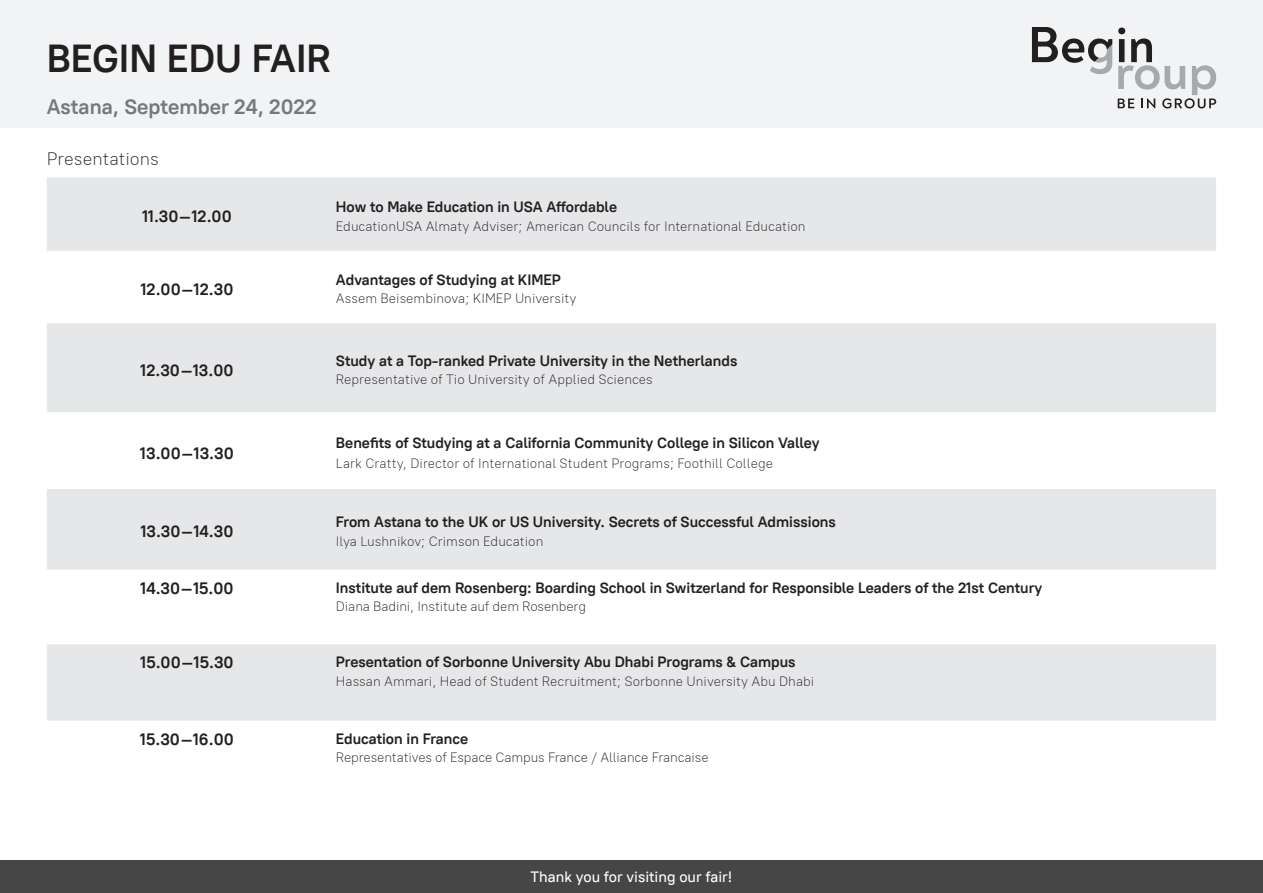
<style>
.page{position:relative;width:1263px;height:893px;background:#fff}
.page>*{position:absolute;margin:0;border:0;box-sizing:border-box;transform-origin:0 0}
.t1{font:700 39px "PT Root UI";color:#231f20}
.t2{font:700 21px "PT Root UI";color:#76787b}
.PRESENTATION{font:300 18px "PT Root UI";color:#231f20}
.TIME{font:700 16.5px "PT Root UI";color:#231f20}
.TASK{font:700 15px "PT Root UI";color:#231f20}
.NAME{font:700 15px "PT Root UI";color:#231f20}
.t3{font:500 15px "PT Root UI";color:#fff}
.NAME-2{font:300 13.5px "PT Root UI";color:#231f20}
.TASK-2{font:300 13.5px "PT Root UI";color:#231f20}
</style>
<div class="page">
<div style="left:0;top:0;width:1263px;height:128px;background:#f2f3f4"></div>
<div style="left:0;top:860px;width:1263px;height:33px;background:#464646"></div>
<svg style="left:1118px;top:28px;width:98px;height:80px"></svg>
<svg style="left:1032px;top:27px;width:80px;height:47px"></svg>
<div style="left:47px;top:177px;width:1169px;height:544px;background:#e6e7e9"></div>
<svg style="left:47px;top:251px;width:1169px;height:393px"></svg>
<h1 class="t1" style="left:47px;top:33px;width:285px">BEGIN EDU FAIR</h1>
<h2 class="t2" style="left:47px;top:93px;width:271px">Astana, September 24, 2022</h2>
<p class="PRESENTATION" style="left:47px;top:147px;width:114px">Presentations</p>
<p class="TIME" style="left:142px;top:206px;width:91px">11.30–12.00</p>
<p class="TIME" style="left:141px;top:279px;width:94px">12.00–12.30</p>
<p class="TIME" style="left:141px;top:359px;width:95px">12.30–13.00</p>
<p class="TIME" style="left:140px;top:442px;width:95px">13.00–13.30</p>
<p class="TIME" style="left:141px;top:521px;width:94px">13.30–14.30</p>
<p class="TASK" style="left:336px;top:197px;width:283px">How to Make Education in USA Affordable</p>
<p class="NAME-2" style="left:336px;top:217px;width:471px">EducationUSA Almaty Adviser; American Councils for International Education</p>
<p class="TASK" style="left:336px;top:270px;width:227px">Advantages of Studying at KIMEP</p>
<p class="NAME-2" style="left:336px;top:290px;width:242px">Assem Beisembinova; KIMEP University</p>
<p class="TASK" style="left:336px;top:351px;width:403px">Study at a Top-ranked Private University in the Netherlands</p>
<p class="NAME-2" style="left:336px;top:371px;width:318px">Representative of Tio University of Applied Sciences</p>
<p class="TASK" style="left:336px;top:433px;width:485px">Benefits of Studying at a California Community College in Silicon Valley</p>
<p class="TASK-2" style="left:336px;top:455px;width:439px">Lark Cratty, Director of International Student Programs; Foothill College</p>
<p class="TASK" style="left:336px;top:512px;width:501px">From Astana to the UK or US University. Secrets of Successful Admissions</p>
<p class="NAME-2" style="left:336px;top:532px;width:209px">Ilya Lushnikov; Crimson Education</p>
<p class="TIME" style="left:141px;top:578px;width:95px">14.30–15.00</p>
<p class="NAME" style="left:336px;top:578px;width:708px">Institute auf dem Rosenberg: Boarding School in Switzerland for Responsible Leaders of the 21st Century</p>
<p class="NAME-2" style="left:336px;top:598px;width:252px">Diana Badini, Institute auf dem Rosenberg</p>
<p class="TIME" style="left:141px;top:652px;width:95px">15.00–15.30</p>
<p class="TASK" style="left:336px;top:652px;width:461px">Presentation of Sorbonne University Abu Dhabi Programs &amp; Campus</p>
<p class="NAME-2" style="left:336px;top:672px;width:480px">Hassan Ammari, Head of Student Recruitment; Sorbonne University Abu Dhabi</p>
<p class="TIME" style="left:140px;top:729px;width:95px">15.30–16.00</p>
<p class="NAME" style="left:336px;top:729px;width:134px">Education in France</p>
<p class="NAME-2" style="left:336px;top:749px;width:374px">Representatives of Espace Campus France / Alliance Francaise</p>
<p class="t3" style="left:531px;top:867px;width:203px">Thank you for visiting our fair!</p>
</div>
